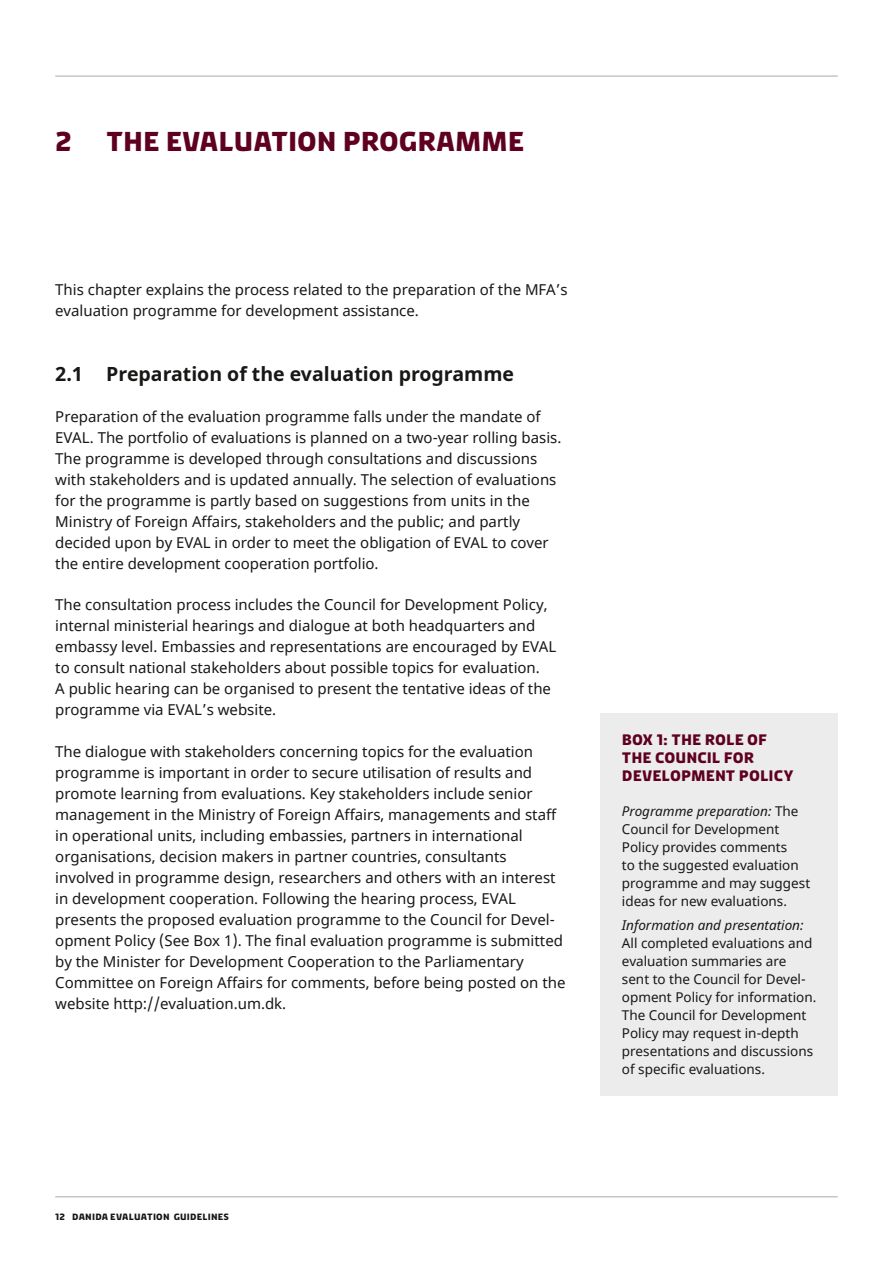
<style>
.page{position:relative;width:893px;height:1263px;background:#fff}
.page>*{position:absolute;margin:0;border:0;box-sizing:border-box;transform-origin:0 0}
.t1{font:700 27px "Diplomacy";color:#5f0021}
.t2{font:700 19.5px "Noto Sans";color:#181716}
.Body_Noto_serif{font:15px/21px "Noto Sans";color:#181716}
.t3{font:700 15px/18px "Diplomacy";letter-spacing:.005em;color:#5f0021}
.t4{font:13.5px/18px "Noto Sans";color:#181716}
.t5{font:700 9px "Diplomacy";letter-spacing:.02em;color:#181716}
.s1{font-style:italic}
</style>
<div class="page">
<hr style="left:55px;top:75px;width:783px;height:2px;background:#c5c6c6">
<hr style="left:55px;top:1196px;width:783px;height:1px;background:#c5c6c6">
<div style="left:601px;top:713px;width:237px;height:383px;background:#ececec"></div>
<p class="t1" style="left:55px;top:124px;width:18px">2</p>
<p class="t1" style="left:106px;top:124px;width:419px">THE EVALUATION PROGRAMME</p>
<p class="Body_Noto_serif" style="left:55px;top:280px;width:514px">This chapter explains the process related to the preparation of the MFA’s evaluation programme for development assistance.</p>
<p class="t2" style="left:55px;top:360px;width:460px">2.1 Preparation of the evaluation programme</p>
<p class="Body_Noto_serif" style="left:55px;top:407px;width:508px">Preparation of the evaluation programme falls under the mandate of EVAL. The portfolio of evaluations is planned on a two-year rolling basis.<br>The programme is developed through consultations and discussions with stakeholders and is updated annually. The selection of evaluations for the programme is partly based on suggestions from units in the Ministry of Foreign Affairs, stakeholders and the public; and partly decided upon by EVAL in order to meet the obligation of EVAL to cover the entire development cooperation portfolio.</p>
<p class="Body_Noto_serif" style="left:55px;top:595px;width:502px">The consultation process includes the Council for Development Policy, internal ministerial hearings and dialogue at both headquarters and embassy level. Embassies and representations are encouraged by EVAL to consult national stakeholders about possible topics for evaluation.<br>A public hearing can be organised to present the tentative ideas of the programme via EVAL’s website.</p>
<p class="Body_Noto_serif" style="left:55px;top:741px;width:512px">The dialogue with stakeholders concerning topics for the evaluation programme is important in order to secure utilisation of results and promote learning from evaluations. Key stakeholders include senior management in the Ministry of Foreign Affairs, managements and staff in operational units, including embassies, partners in international organisations, decision makers in partner countries, consultants involved in programme design, researchers and others with an interest in development cooperation. Following the hearing process, EVAL presents the proposed evaluation programme to the Council for Devel&shy;opment Policy (See Box 1). The final evaluation programme is submitted by the Minister for Development Cooperation to the Parliamentary Committee on Foreign Affairs for comments, before being posted on the website http://evaluation.um.dk.</p>
<p class="t3" style="left:622px;top:730px;width:173px">BOX 1: THE ROLE OF<br>THE COUNCIL FOR<br>DEVELOPMENT POLICY</p>
<p class="t4" style="left:622px;top:803px;width:190px"><span class="s1">Programme preparation:</span> The<br>Council for Development<br>Policy provides comments<br>to the suggested evaluation programme and may suggest ideas for new evaluations.</p>
<p class="t4" style="left:622px;top:917px;width:196px"><span class="s1">Information and presentation:<br></span>All completed evaluations and evaluation summaries are sent to the Council for Devel&shy;opment Policy for information.<br>The Council for Development<br>Policy may request in-depth presentations and discussions of specific evaluations.</p>
<p class="t5" style="left:55px;top:1211px;width:175px">12 DANIDA EVALUATION GUIDELINES</p>
</div>
